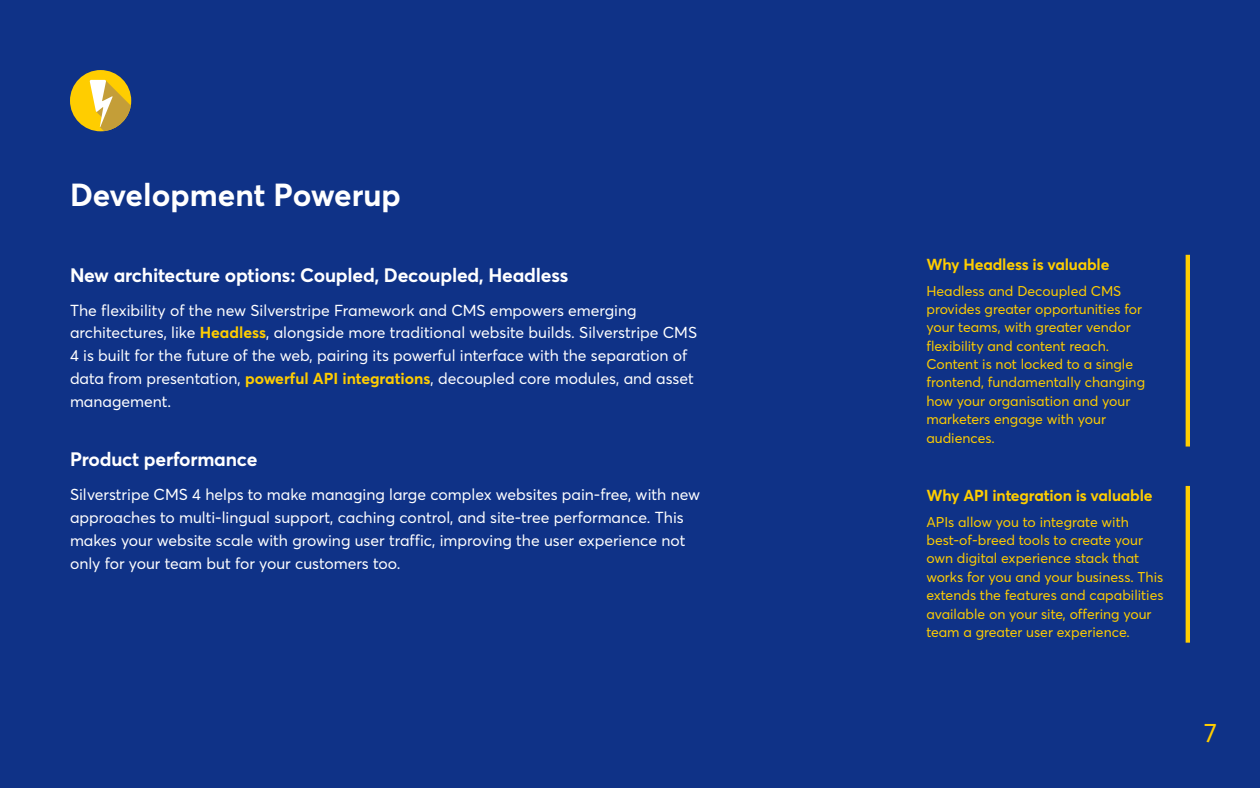
<style>
.page{position:relative;width:1260px;height:788px;background:#0f3287}
.page>*{position:absolute;margin:0;border:0;box-sizing:border-box;transform-origin:0 0}
.t1{font:700 31.5px "Averta";color:#fff}
.t2{font:26.25px "Averta";color:#ffcd00}
.t3{font:700 19.25px "Averta";letter-spacing:-.01em;color:#fff}
.t4{font:15.75px/22.8px "Averta";color:#fff}
.t5{font:700 15.75px "Averta";letter-spacing:-.01em;color:#ffcd00}
.t6{font:14px/18.4px "Averta";color:#ffcd00}
.s1{font-weight:700;color:#ffcd00}
</style>
<div class="page">
<hr style="left:1186px;top:255px;width:4px;height:191px;background:#ffcd00">
<hr style="left:1186px;top:486px;width:4px;height:156px;background:#ffcd00">
<div style="left:70px;top:70px;width:61px;height:61px;background:#ffcd00;border-radius:50%"></div>
<svg style="left:90px;top:80px;width:41px;height:51px"></svg>
<h1 class="t1" style="left:70px;top:172px;width:332px">Development Powerup</h1>
<p class="t3" style="left:70px;top:261px;width:500px">New architecture options: Coupled, Decoupled, Headless</p>
<p class="t4" style="left:70px;top:298px;width:629px">The flexibility of the new Silverstripe Framework and CMS empowers emerging architectures, like <span class="s1">Headless</span>, alongside more traditional website builds. Silverstripe CMS 4 is built for the future of the web, pairing its powerful interface with the separation of data from presentation, <span class="s1">powerful API integrations</span>, decoupled core modules, and asset management.</p>
<p class="t3" style="left:70px;top:446px;width:189px">Product performance</p>
<p class="t4" style="left:70px;top:483px;width:632px">Silverstripe CMS 4 helps to make managing large complex websites pain-free, with new approaches to multi-lingual support, caching control, and site-tree performance. This makes your website scale with growing user traffic, improving the user experience not only for your team but for your customers too.</p>
<p class="t5" style="left:926px;top:253px;width:185px">Why Headless is valuable</p>
<p class="t6" style="left:926px;top:281px;width:220px">Headless and Decoupled CMS provides greater opportunities for your teams, with greater vendor flexibility and content reach.<br>Content is not locked to a single frontend, fundamentally changing how your organisation and your marketers engage with your audiences.</p>
<p class="t5" style="left:926px;top:484px;width:228px">Why API integration is valuable</p>
<p class="t6" style="left:926px;top:512px;width:239px">APIs allow you to integrate with best-of-breed tools to create your own digital experience stack that works for you and your business. This extends the features and capabilities available on your site, offering your team a greater user experience.</p>
<h2 class="t2" style="left:1204px;top:714px;width:14px">7</h2>
</div>
